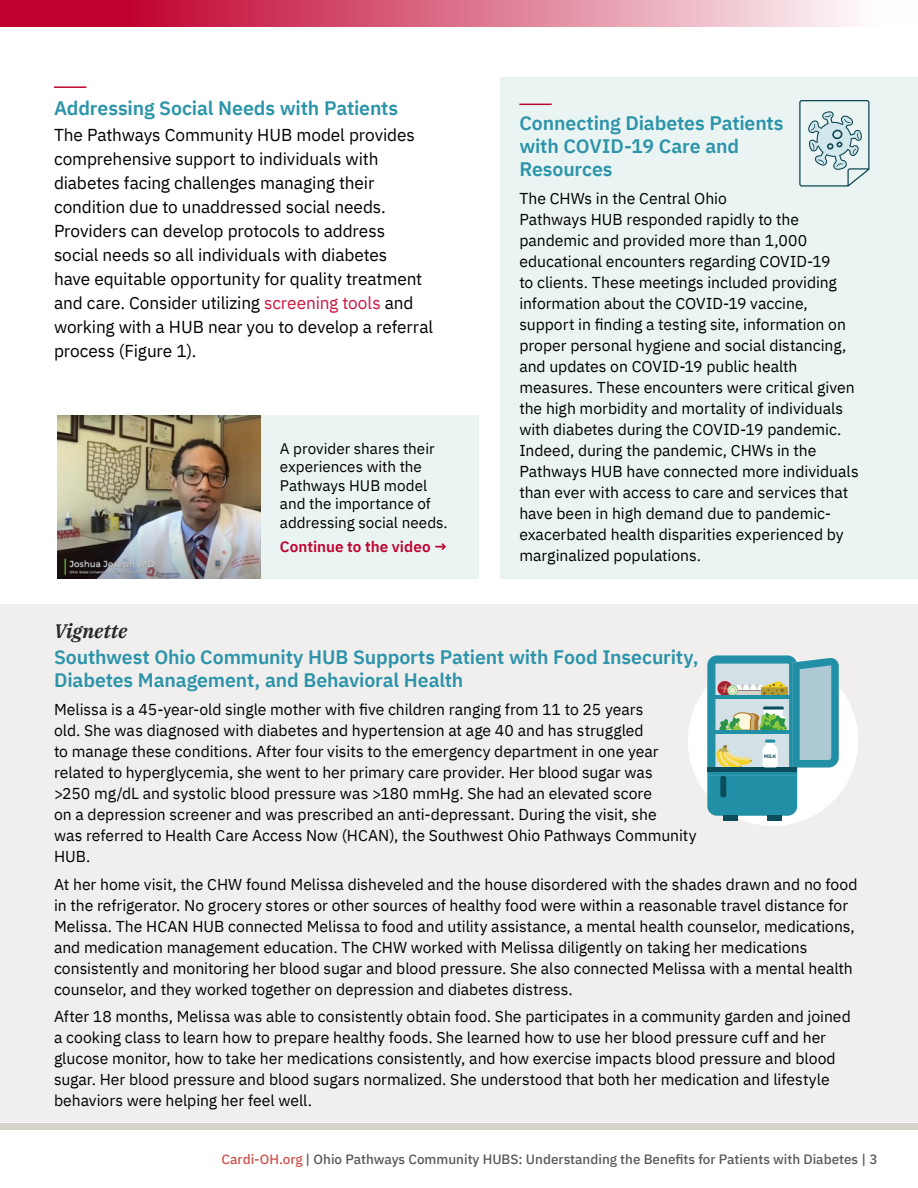
<style>
.page{position:relative;width:918px;height:1188px;background:#fff}
.page>*{position:absolute;margin:0;border:0;box-sizing:border-box;transform-origin:0 0}
.t1{font:600 19.5px/23.4px "IBM Plex Sans";letter-spacing:-.005em;color:#2c94aa}
.t2{font:italic 600 19.5px "IBM Plex Serif";color:#292829}
.t3{font:17.25px/24px "IBM Plex Sans";letter-spacing:-.005em;color:#000}
.t4{font:15.75px/21px "IBM Plex Sans";color:#000}
.t5{font:15.3px/18.6px "IBM Plex Sans";color:#000}
.t6{font:600 15.3px "IBM Plex Sans";color:#c10230}
.t7{font:500 13.5px "IBM Plex Sans";color:#58595b}
.t8{font:700 4.95px "IBM Plex Sans";color:#0b4d5a}
.s1{color:#cd163f}
.s2{color:#cb534e}
</style>
<div class="page">
<div style="left:0;top:605px;width:918px;height:517px;background:#f1efed"></div>
<div style="left:0;top:1123px;width:918px;height:7px;background:#d7d2cb"></div>
<div style="left:501px;top:78px;width:417px;height:501px;background:#eaf5f3"></div>
<div style="left:261px;top:415px;width:218px;height:164px;background:#eaf5f3"></div>
<img style="left:57px;top:415px;width:204px;height:164px">
<hr style="left:54px;top:86px;width:32px;height:2px;background:#c00630">
<hr style="left:519px;top:104px;width:33px;height:1px;background:#c00630">
<svg style="left:799px;top:100px;width:71px;height:87px"></svg>
<div style="left:688px;top:655px;width:170px;height:171px;background:#fff;border-radius:50%"></div>
<div style="left:723px;top:816px;width:15px;height:5px;background:#0b4d5a"></div>
<div style="left:767px;top:816px;width:14px;height:5px;background:#0b4d5a"></div>
<svg style="left:707px;top:655px;width:132px;height:161px"></svg>
<svg style="left:0;top:0;width:854px;height:27px"></svg>
<p class="t1" style="left:54px;top:95px;width:346px">Addressing Social Needs with Patients</p>
<p class="t3" style="left:54px;top:122px;width:381px">The Pathways Community HUB model provides comprehensive support to individuals with diabetes facing challenges managing their condition due to unaddressed social needs.<br>Providers can develop protocols to address social needs so all individuals with diabetes<br>have equitable opportunity for quality treatment and care. Consider utilizing <span class="s1">screening tools</span> and working with a HUB near you to develop a referral process (Figure 1).</p>
<p class="t5" style="left:280px;top:438px;width:169px">A provider shares their experiences with the<br>Pathways HUB model and the importance of addressing social needs.</p>
<p class="t6" style="left:280px;top:535px;width:169px">Continue to the video →</p>
<p class="t1" style="left:519px;top:109px;width:266px">Connecting Diabetes Patients with COVID-19 Care and<br>Resources</p>
<p class="t4" style="left:519px;top:187px;width:341px">The CHWs in the Central Ohio<br>Pathways HUB responded rapidly to the pandemic and provided more than 1,000 educational encounters regarding COVID-19<br>to clients. These meetings included providing information about the COVID-19 vaccine, support in finding a testing site, information on proper personal hygiene and social distancing, and updates on COVID-19 public health measures. These encounters were critical given the high morbidity and mortality of individuals with diabetes during the COVID-19 pandemic.<br>Indeed, during the pandemic, CHWs in the Pathways HUB have connected more individuals than ever with access to care and services that have been in high demand due to pandemic&shy;exacerbated health disparities experienced by marginalized populations.</p>
<p class="t2" style="left:54px;top:616px;width:75px">Vignette</p>
<p class="t1" style="left:54px;top:644px;width:646px">Southwest Ohio Community HUB Supports Patient with Food Insecurity,<br>Diabetes Management, and Behavioral Health</p>
<p class="t4" style="left:54px;top:698px;width:644px">Melissa is a 45-year-old single mother with five children ranging from 11 to 25 years<br>old. She was diagnosed with diabetes and hypertension at age 40 and has struggled<br>to manage these conditions. After four visits to the emergency department in one year related to hyperglycemia, she went to her primary care provider. Her blood sugar was<br>&gt;250 mg/dL and systolic blood pressure was &gt;180 mmHg. She had an elevated score<br>on a depression screener and was prescribed an anti-depressant. During the visit, she<br>was referred to Health Care Access Now (HCAN), the Southwest Ohio Pathways Community HUB.</p>
<p class="t4" style="left:54px;top:872px;width:805px">At her home visit, the CHW found Melissa disheveled and the house disordered with the shades drawn and no food in the refrigerator. No grocery stores or other sources of healthy food were within a reasonable travel distance for Melissa. The HCAN HUB connected Melissa to food and utility assistance, a mental health counselor, medications, and medication management education. The CHW worked with Melissa diligently on taking her medications consistently and monitoring her blood sugar and blood pressure. She also connected Melissa with a mental health counselor, and they worked together on depression and diabetes distress.</p>
<p class="t4" style="left:54px;top:1005px;width:798px">After 18 months, Melissa was able to consistently obtain food. She participates in a community garden and joined a cooking class to learn how to prepare healthy foods. She learned how to use her blood pressure cuff and her glucose monitor, how to take her medications consistently, and how exercise impacts blood pressure and blood sugar. Her blood pressure and blood sugars normalized. She understood that both her medication and lifestyle behaviors were helping her feel well.</p>
<p class="t8" style="left:764px;top:752px;width:14px">MILK</p>
<p class="t7" style="left:222px;top:1149px;width:657px"><span class="s2">Cardi-OH.org</span> | Ohio Pathways Community HUBS: Understanding the Benefits for Patients with Diabetes | 3</p>
</div>
